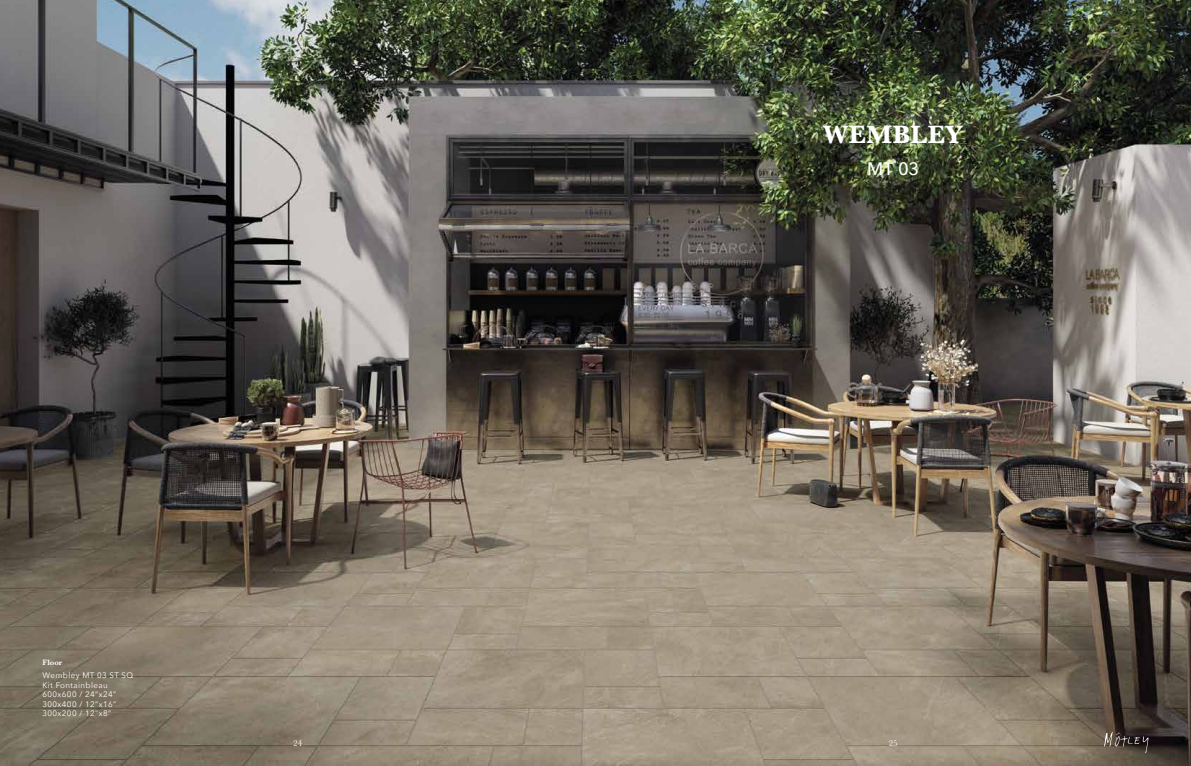
<style>
.page{position:relative;width:1191px;height:766px;background:#fff}
.page>*{position:absolute;margin:0;border:0;box-sizing:border-box;transform-origin:0 0}
.t1{font:700 26px "Baskerville";letter-spacing:.015em;color:#fff}
.t2{font:500 18px "Avenir Next";color:#fff}
.t3{font:9px "Baskerville";color:#fff}
.t4{font:8px/9.6px "Avenir Next";letter-spacing:.05em;color:#fff}
.t5{font:600 8px "Baskerville";color:#fff}
</style>
<div class="page">
<img style="left:0;top:0;width:1191px;height:765px">
<svg style="left:1103px;top:731px;width:45px;height:21px"></svg>
<h1 class="t1" style="left:823px;top:116px;width:141px">WEMBLEY</h1>
<h2 class="t2" style="left:867px;top:154px;width:54px">MT 03</h2>
<p class="t5" style="left:43px;top:657px;width:21px">Floor</p>
<p class="t4" style="left:43px;top:669px;width:92px">Wembley MT 03 ST SQ<br>Kit Fontainbleau<br>600x600 / 24”x24”<br>300x400 / 12”x16”<br>300x200 / 12”x8”</p>
<p class="t3" style="left:293px;top:737px;width:10px">24</p>
<p class="t3" style="left:888px;top:737px;width:10px">25</p>
</div>
